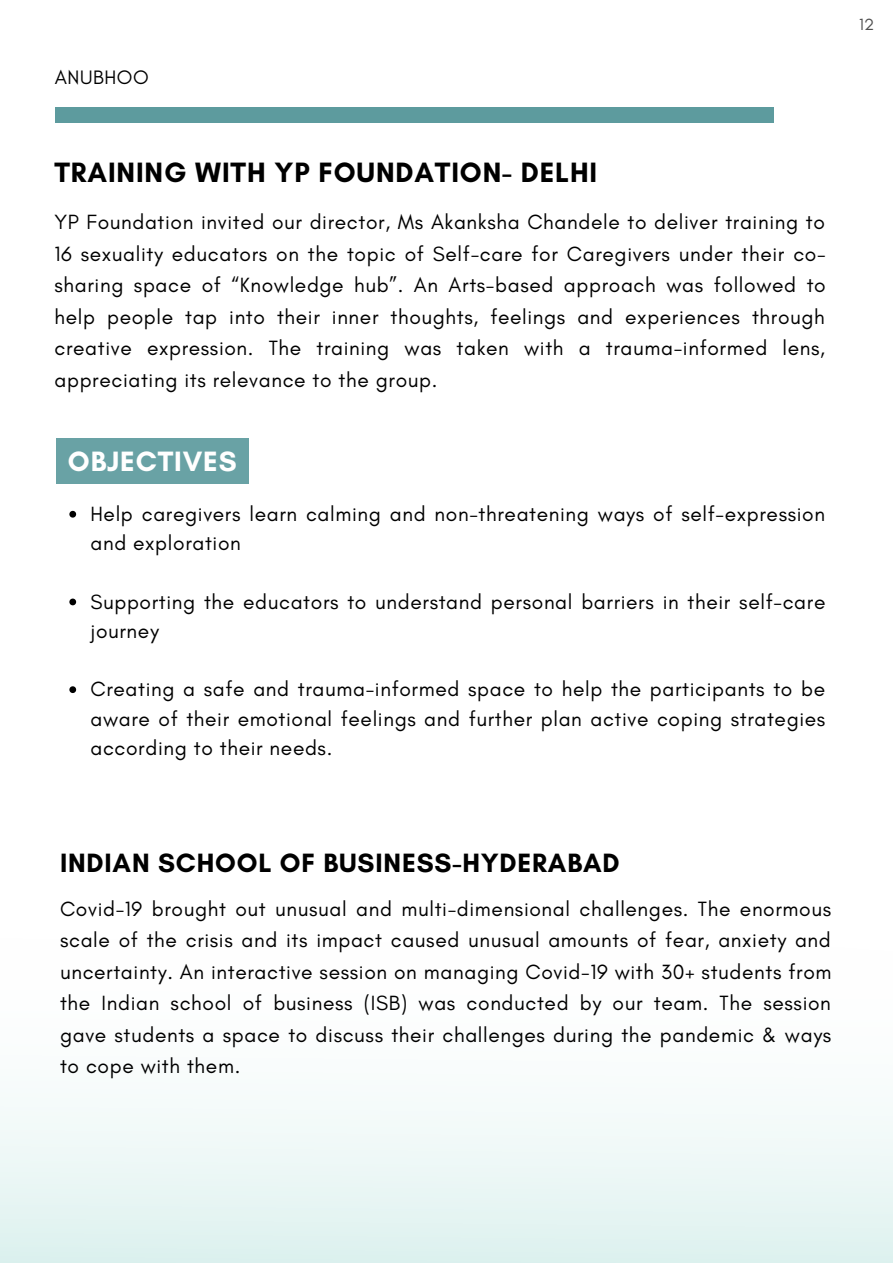
<style>
.page{position:relative;width:893px;height:1264px;background:#fff}
.page>*{position:absolute;margin:0;border:0;box-sizing:border-box;transform-origin:0 0}
.t1{font:700 28.5px "Glacial Indifference";letter-spacing:.03em;color:#000}
.t2{font:700 28.5px "Glacial Indifference";letter-spacing:.03em;color:#fff}
.t3{font:700 27px "Glacial Indifference";letter-spacing:.03em;color:#000}
.t4{font:21px/31.5px "Glacial Indifference";letter-spacing:.03em;color:#000;text-align:justify}
.t5{font:19.8px "Glacial Indifference";letter-spacing:.03em;color:#000}
.t6{font:16.5px "Glacial Indifference";color:#4f4f4f}
</style>
<div class="page">
<div style="left:55px;top:108px;width:718px;height:15px;background:#5d9b9e"></div>
<svg style="left:0;top:1106px;width:892px;height:156px;fill:#eaf6f5"></svg>
<svg style="left:69px;top:511px;width:7px;height:6px"></svg>
<svg style="left:69px;top:598px;width:7px;height:7px"></svg>
<svg style="left:69px;top:686px;width:7px;height:7px"></svg>
<div style="left:57px;top:439px;width:192px;height:45px;background:#69a2a5"></div>
<p class="t5" style="left:55px;top:65px;width:95px">ANUBHOO</p>
<h1 class="t1" style="left:54px;top:154px;width:544px">TRAINING WITH YP FOUNDATION- DELHI</h1>
<p class="t4" style="left:54px;top:206px;width:772px">YP Foundation invited our director, Ms Akanksha Chandele to deliver training to 16 sexuality educators on the topic of Self-care for Caregivers under their co&shy;sharing space of “Knowledge hub”. An Arts-based approach was followed to help people tap into their inner thoughts, feelings and experiences through creative expression. The training was taken with a trauma-informed lens, appreciating its relevance to the group.</p>
<h1 class="t2" style="left:68px;top:444px;width:170px">OBJECTIVES</h1>
<p class="t4" style="left:90px;top:499px;width:736px;line-height:29.2px">Help caregivers learn calming and non-threatening ways of self-expression and exploration</p>
<p class="t4" style="left:90px;top:586px;width:736px;line-height:29.2px">Supporting the educators to understand personal barriers in their self-care journey</p>
<p class="t4" style="left:90px;top:674px;width:736px;line-height:29.2px">Creating a safe and trauma-informed space to help the participants to be aware of their emotional feelings and further plan active coping strategies according to their needs.</p>
<p class="t6" style="left:859px;top:15px;width:17px">12</p>
<p class="t3" style="left:60px;top:846px;width:561px">INDIAN SCHOOL OF BUSINESS-HYDERABAD</p>
<p class="t4" style="left:60px;top:892px;width:772px">Covid-19 brought out unusual and multi-dimensional challenges. The enormous scale of the crisis and its impact caused unusual amounts of fear, anxiety and uncertainty. An interactive session on managing Covid-19 with 30+ students from the Indian school of business (ISB) was conducted by our team. The session gave students a space to discuss their challenges during the pandemic &amp; ways to cope with them.</p>
</div>
